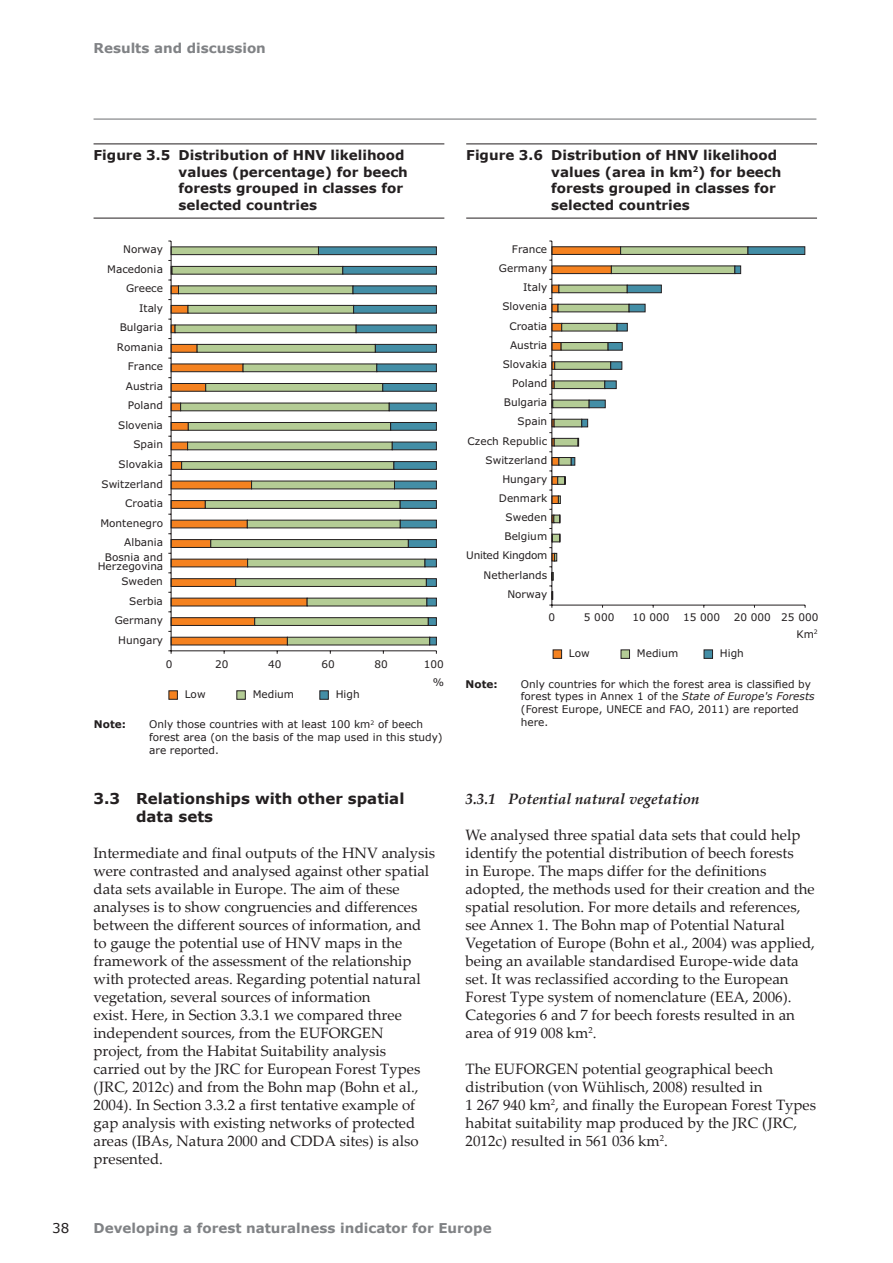
<style>
.page{position:relative;width:893px;height:1263px;background:#fff}
.page>*{position:absolute;margin:0;border:0;box-sizing:border-box;transform-origin:0 0}
.Body_Text{font:15px/18px "Palatino Linotype";color:#231f20}
.Heading_2{font:700 15px/18px "Verdana";color:#231f20}
.Heading_3{font:italic 700 15px "Palatino Linotype";color:#231f20}
.Figure_Title{font:700 13.5px/16.5px "Verdana";color:#231f20}
.t1{font:700 13.5px "Verdana";color:#808285}
.t2{font:13.5px "Verdana";color:#231f20}
.Note_Source{font:10.5px/12.8px "Verdana";color:#231f20}
.Note_Source-2{font:10.5px "Verdana";letter-spacing:-.02em;color:#231f20}
.Note_Source-3{font:700 10.5px "Verdana";color:#231f20}
.s1{font-style:italic}
</style>
<div class="page">
<hr style="left:94px;top:119px;width:722px;height:1px;background:#6c6d70">
<div style="left:169px;top:691px;width:9px;height:8px;background:#f58220;border:1px solid #231f20"></div>
<div style="left:237px;top:691px;width:8px;height:8px;background:#b4cc95"></div>
<div style="left:320px;top:691px;width:8px;height:8px;background:#438ea6"></div>
<svg style="left:172px;top:246px;width:146px;height:399px"></svg>
<svg style="left:318px;top:246px;width:119px;height:399px"></svg>
<hr style="left:171px;top:650px;width:265px;height:1px;background:#231f20">
<hr style="left:171px;top:241px;width:1px;height:410px;background:#231f20">
<hr style="left:94px;top:144px;width:350px;height:1px;background:#231f20">
<hr style="left:94px;top:218px;width:350px;height:1px;background:#231f20">
<svg style="left:552px;top:246px;width:253px;height:354px"></svg>
<hr style="left:552px;top:605px;width:253px;height:1px;background:#231f20">
<hr style="left:551px;top:241px;width:1px;height:364px;background:#231f20">
<svg style="left:549px;top:241px;width:72px;height:345px"></svg>
<div style="left:553px;top:650px;width:9px;height:8px;background:#f58220;border:1px solid #231f20"></div>
<div style="left:621px;top:650px;width:9px;height:8px;background:#b4cc95;border:1px solid #231f20"></div>
<div style="left:704px;top:650px;width:9px;height:8px;background:#438ea6;border:1px solid #231f20"></div>
<hr style="left:466px;top:144px;width:351px;height:1px;background:#231f20">
<hr style="left:466px;top:218px;width:351px;height:1px;background:#231f20">
<p class="t1" style="left:94px;top:39px;width:174px">Results and discussion</p>
<p class="Figure_Title" style="left:179px;top:147px;width:231px;text-indent:-85px">Figure 3.5 Distribution of HNV likelihood values (percentage) for beech forests grouped in classes for selected countries</p>
<p class="Figure_Title" style="left:551px;top:147px;width:232px;text-indent:-85px">Figure 3.6 Distribution of HNV likelihood values (area in km<sup>2</sup>) for beech forests grouped in classes for selected countries</p>
<p class="Note_Source" style="left:123px;top:243px;width:41px">Norway</p>
<p class="Note_Source" style="left:512px;top:243px;width:37px">France</p>
<p class="Note_Source" style="left:107px;top:262px;width:57px">Macedonia</p>
<p class="Note_Source" style="left:499px;top:262px;width:50px">Germany</p>
<p class="Note_Source" style="left:126px;top:282px;width:38px">Greece</p>
<p class="Note_Source" style="left:523px;top:281px;width:26px">Italy</p>
<p class="Note_Source" style="left:139px;top:302px;width:26px">Italy</p>
<p class="Note_Source" style="left:502px;top:300px;width:46px">Slovenia</p>
<p class="Note_Source" style="left:120px;top:321px;width:45px">Bulgaria</p>
<p class="Note_Source" style="left:509px;top:319px;width:39px">Croatia</p>
<p class="Note_Source" style="left:117px;top:341px;width:48px">Romania</p>
<p class="Note_Source" style="left:510px;top:338px;width:39px">Austria</p>
<p class="Note_Source" style="left:128px;top:360px;width:37px">France</p>
<p class="Note_Source" style="left:503px;top:357px;width:46px">Slovakia</p>
<p class="Note_Source" style="left:126px;top:380px;width:39px">Austria</p>
<p class="Note_Source" style="left:512px;top:377px;width:37px">Poland</p>
<p class="Note_Source" style="left:128px;top:399px;width:37px">Poland</p>
<p class="Note_Source" style="left:504px;top:396px;width:45px">Bulgaria</p>
<p class="Note_Source" style="left:118px;top:419px;width:46px">Slovenia</p>
<p class="Note_Source" style="left:518px;top:415px;width:31px">Spain</p>
<p class="Note_Source" style="left:133px;top:438px;width:31px">Spain</p>
<p class="Note_Source" style="left:468px;top:434px;width:81px">Czech Republic</p>
<p class="Note_Source" style="left:119px;top:458px;width:46px">Slovakia</p>
<p class="Note_Source" style="left:486px;top:453px;width:63px">Switzerland</p>
<p class="Note_Source" style="left:101px;top:477px;width:63px">Switzerland</p>
<p class="Note_Source" style="left:502px;top:472px;width:46px">Hungary</p>
<p class="Note_Source" style="left:125px;top:497px;width:39px">Croatia</p>
<p class="Note_Source" style="left:499px;top:492px;width:50px">Denmark</p>
<p class="Note_Source" style="left:100px;top:516px;width:64px">Montenegro</p>
<p class="Note_Source" style="left:506px;top:511px;width:43px">Sweden</p>
<p class="Note_Source" style="left:124px;top:536px;width:40px">Albania</p>
<p class="Note_Source" style="left:504px;top:530px;width:44px">Belgium</p>
<p class="Note_Source" style="left:98px;top:553px;width:67px;line-height:9px;text-align:right">Bosnia and<br>Herzegovina</p>
<p class="Note_Source" style="left:121px;top:575px;width:43px">Sweden</p>
<p class="Note_Source-2" style="left:466px;top:548px;width:83px">United Kingdom</p>
<p class="Note_Source" style="left:484px;top:568px;width:65px">Netherlands</p>
<p class="Note_Source" style="left:129px;top:594px;width:35px">Serbia</p>
<p class="Note_Source" style="left:507px;top:587px;width:41px">Norway</p>
<p class="Note_Source" style="left:115px;top:614px;width:50px">Germany</p>
<p class="Note_Source" style="left:548px;top:611px;width:8px">0</p>
<p class="Note_Source" style="left:584px;top:611px;width:32px">5 000</p>
<p class="Note_Source" style="left:632px;top:611px;width:39px">10 000</p>
<p class="Note_Source" style="left:683px;top:611px;width:39px">15 000</p>
<p class="Note_Source" style="left:734px;top:611px;width:86px">20 000 25 000</p>
<p class="Note_Source" style="left:118px;top:633px;width:46px">Hungary</p>
<p class="Note_Source" style="left:796px;top:627px;width:23px">Km<sup>2</sup></p>
<p class="Note_Source" style="left:166px;top:658px;width:8px">0</p>
<p class="Note_Source" style="left:215px;top:658px;width:15px">20</p>
<p class="Note_Source" style="left:268px;top:658px;width:15px">40</p>
<p class="Note_Source" style="left:321px;top:658px;width:15px">60</p>
<p class="Note_Source" style="left:374px;top:658px;width:15px">80</p>
<p class="Note_Source" style="left:424px;top:658px;width:22px">100</p>
<p class="Note_Source" style="left:569px;top:647px;width:22px">Low</p>
<p class="Note_Source" style="left:637px;top:647px;width:43px">Medium</p>
<p class="Note_Source" style="left:720px;top:647px;width:26px">High</p>
<p class="Note_Source" style="left:185px;top:688px;width:22px">Low</p>
<p class="Note_Source" style="left:253px;top:688px;width:43px">Medium</p>
<p class="Note_Source" style="left:336px;top:688px;width:26px">High</p>
<p class="Note_Source" style="left:433px;top:675px;width:13px">%</p>
<p class="Note_Source-3" style="left:94px;top:717px;width:34px">Note:</p>
<p class="Note_Source" style="left:149px;top:718px;width:295px">Only those countries with at least 100 km<sup>2</sup> of beech forest area (on the basis of the map used in this study) are reported.</p>
<p class="Note_Source-3" style="left:466px;top:676px;width:34px">Note:</p>
<p class="Note_Source" style="left:521px;top:677px;width:295px">Only countries for which the forest area is classified by forest types in Annex 1 of the <span class="s1">State of Europe's Forests </span>(Forest Europe, UNECE and FAO, 2011) are reported here.</p>
<p class="Heading_2" style="left:136px;top:789px;width:270px;text-indent:-43px">3.3 Relationships with other spatial data sets</p>
<p class="Body_Text" style="left:94px;top:843px;width:343px">Intermediate and final outputs of the HNV analysis were contrasted and analysed against other spatial data sets available in Europe. The aim of these analyses is to show congruencies and differences between the different sources of information, and to gauge the potential use of HNV maps in the framework of the assessment of the relationship with protected areas. Regarding potential natural vegetation, several sources of information<br>exist. Here, in Section 3.3.1 we compared three independent sources, from the EUFORGEN project, from the Habitat Suitability analysis carried out by the JRC for European Forest Types (JRC, 2012c) and from the Bohn map (Bohn et al., 2004). In Section 3.3.2 a first tentative example of gap analysis with existing networks of protected areas (IBAs, Natura 2000 and CDDA sites) is also presented.</p>
<p class="Heading_3" style="left:466px;top:788px;width:236px">3.3.1 Potential natural vegetation</p>
<p class="Body_Text" style="left:466px;top:825px;width:351px">We analysed three spatial data sets that could help identify the potential distribution of beech forests<br>in Europe. The maps differ for the definitions adopted, the methods used for their creation and the spatial resolution. For more details and references, see Annex 1. The Bohn map of Potential Natural Vegetation of Europe (Bohn et al., 2004) was applied, being an available standardised Europe-wide data set. It was reclassified according to the European Forest Type system of nomenclature (EEA, 2006).<br>Categories 6 and 7 for beech forests resulted in an area of 919 008 km<sup>2</sup>.</p>
<p class="Body_Text" style="left:466px;top:1059px;width:352px">The EUFORGEN potential geographical beech distribution (von Wühlisch, 2008) resulted in<br>1 267 940 km<sup>2</sup>, and finally the European Forest Types habitat suitability map produced by the JRC (JRC, 2012c) resulted in 561 036 km<sup>2</sup>.</p>
<p class="t2" style="left:52px;top:1219px;width:19px">38</p>
<p class="t1" style="left:94px;top:1219px;width:400px">Developing a forest naturalness indicator for Europe</p>
</div>
